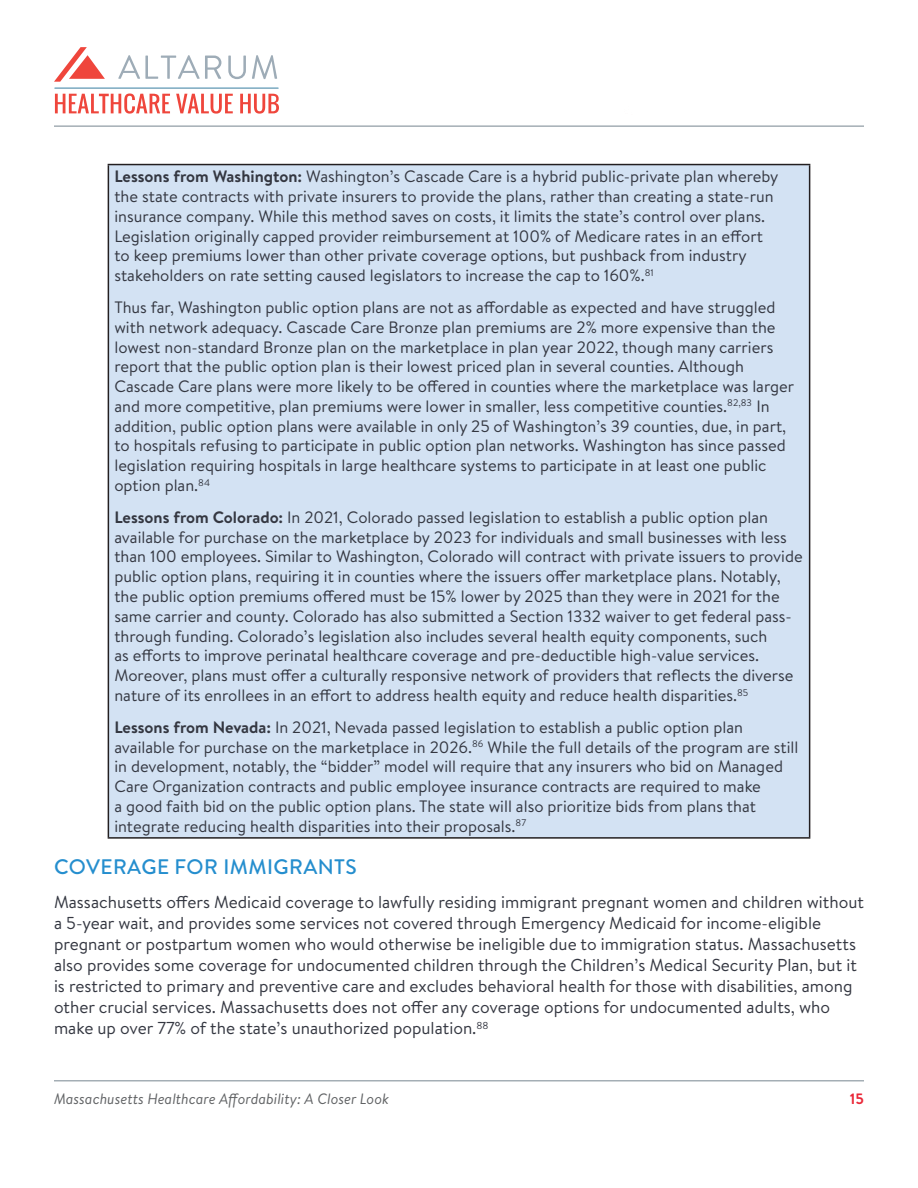
<style>
.page{position:relative;width:918px;height:1188px;background:#fff}
.page>*{position:absolute;margin:0;border:0;box-sizing:border-box;transform-origin:0 0}
.Heading_2{font:500 21px "Brandon Text";letter-spacing:.02em;color:#258ece}
.Paragraph{font:17.25px/21px "Brandon Text";color:#343741}
.t1{font:16.5px/19.8px "Brandon Text";color:#343741}
.t2{font:italic 15px "Brandon Text";color:#616365}
.t3{font:700 15px "Brandon Text";color:#ea2839}
.s1{font-weight:700}
</style>
<div class="page">
<hr style="left:54px;top:1080px;width:810px;height:2px;background:#a4aeb5">
<hr style="left:54px;top:125px;width:810px;height:2px;background:#a4aeb5">
<svg style="left:118px;top:55px;width:103px;height:24px"></svg>
<svg style="left:228px;top:56px;width:18px;height:23px"></svg>
<svg style="left:252px;top:55px;width:25px;height:24px"></svg>
<svg style="left:54px;top:47px;width:51px;height:35px"></svg>
<svg style="left:55px;top:94px;width:115px;height:20px"></svg>
<svg style="left:176px;top:94px;width:57px;height:20px"></svg>
<svg style="left:240px;top:94px;width:39px;height:20px"></svg>
<hr style="left:55px;top:88px;width:223px;height:1px;background:#9eacb7">
<div style="left:108px;top:165px;width:702px;height:673px;background:#d3e2f3"></div>
<hr style="left:108px;top:164px;width:702px;height:1px;background:#231f20">
<hr style="left:108px;top:165px;width:1px;height:672px;background:#231f20">
<hr style="left:809px;top:165px;width:1px;height:672px;background:#231f20">
<hr style="left:108px;top:837px;width:702px;height:2px;background:#231f20">
<p class="t1" style="left:114px;top:166px;width:666px"><span class="s1">Lessons from Washington:</span> Washington’s Cascade Care is a hybrid public-private plan whereby the state contracts with private insurers to provide the plans, rather than creating a state-run insurance company. While this method saves on costs, it limits the state’s control over plans.<br>Legislation originally capped provider reimbursement at 100% of Medicare rates in an effort to keep premiums lower than other private coverage options, but pushback from industry stakeholders on rate setting caused legislators to increase the cap to 160%.<sup>81</sup></p>
<p class="t1" style="left:114px;top:297px;width:681px">Thus far, Washington public option plans are not as affordable as expected and have struggled with network adequacy. Cascade Care Bronze plan premiums are 2% more expensive than the lowest non-standard Bronze plan on the marketplace in plan year 2022, though many carriers report that the public option plan is their lowest priced plan in several counties. Although Cascade Care plans were more likely to be offered in counties where the marketplace was larger and more competitive, plan premiums were lower in smaller, less competitive counties.<sup>82,83</sup> In addition, public option plans were available in only 25 of Washington’s 39 counties, due, in part, to hospitals refusing to participate in public option plan networks. Washington has since passed legislation requiring hospitals in large healthcare systems to participate in at least one public option plan.<sup>84</sup></p>
<p class="t1" style="left:114px;top:507px;width:690px"><span class="s1">Lessons from Colorado:</span> In 2021, Colorado passed legislation to establish a public option plan available for purchase on the marketplace by 2023 for individuals and small businesses with less than 100 employees. Similar to Washington, Colorado will contract with private issuers to provide public option plans, requiring it in counties where the issuers offer marketplace plans. Notably, the public option premiums offered must be 15% lower by 2025 than they were in 2021 for the same carrier and county. Colorado has also submitted a Section 1332 waiver to get federal pass&shy;through funding. Colorado’s legislation also includes several health equity components, such<br>as efforts to improve perinatal healthcare coverage and pre-deductible high-value services.<br>Moreover, plans must offer a culturally responsive network of providers that reflects the diverse nature of its enrollees in an effort to address health equity and reduce health disparities.<sup>85</sup></p>
<p class="t1" style="left:114px;top:717px;width:686px"><span class="s1">Lessons from Nevada:</span> In 2021, Nevada passed legislation to establish a public option plan available for purchase on the marketplace in 2026.<sup>86</sup> While the full details of the program are still in development, notably, the “bidder” model will require that any insurers who bid on Managed Care Organization contracts and public employee insurance contracts are required to make<br>a good faith bid on the public option plans. The state will also prioritize bids from plans that integrate reducing health disparities into their proposals.<sup>87</sup></p>
<p class="Heading_2" style="left:54px;top:852px;width:304px">COVERAGE FOR IMMIGRANTS</p>
<p class="Paragraph" style="left:54px;top:891px;width:811px">Massachusetts offers Medicaid coverage to lawfully residing immigrant pregnant women and children without a 5-year wait, and provides some services not covered through Emergency Medicaid for income-eligible pregnant or postpartum women who would otherwise be ineligible due to immigration status. Massachusetts also provides some coverage for undocumented children through the Children’s Medical Security Plan, but it is restricted to primary and preventive care and excludes behavioral health for those with disabilities, among other crucial services. Massachusetts does not offer any coverage options for undocumented adults, who make up over 77% of the state’s unauthorized population.<sup>88</sup></p>
<p class="t2" style="left:54px;top:1089px;width:337px">Massachusetts Healthcare Affordability: A Closer Look</p>
<p class="t3" style="left:850px;top:1088px;width:16px">15</p>
</div>
